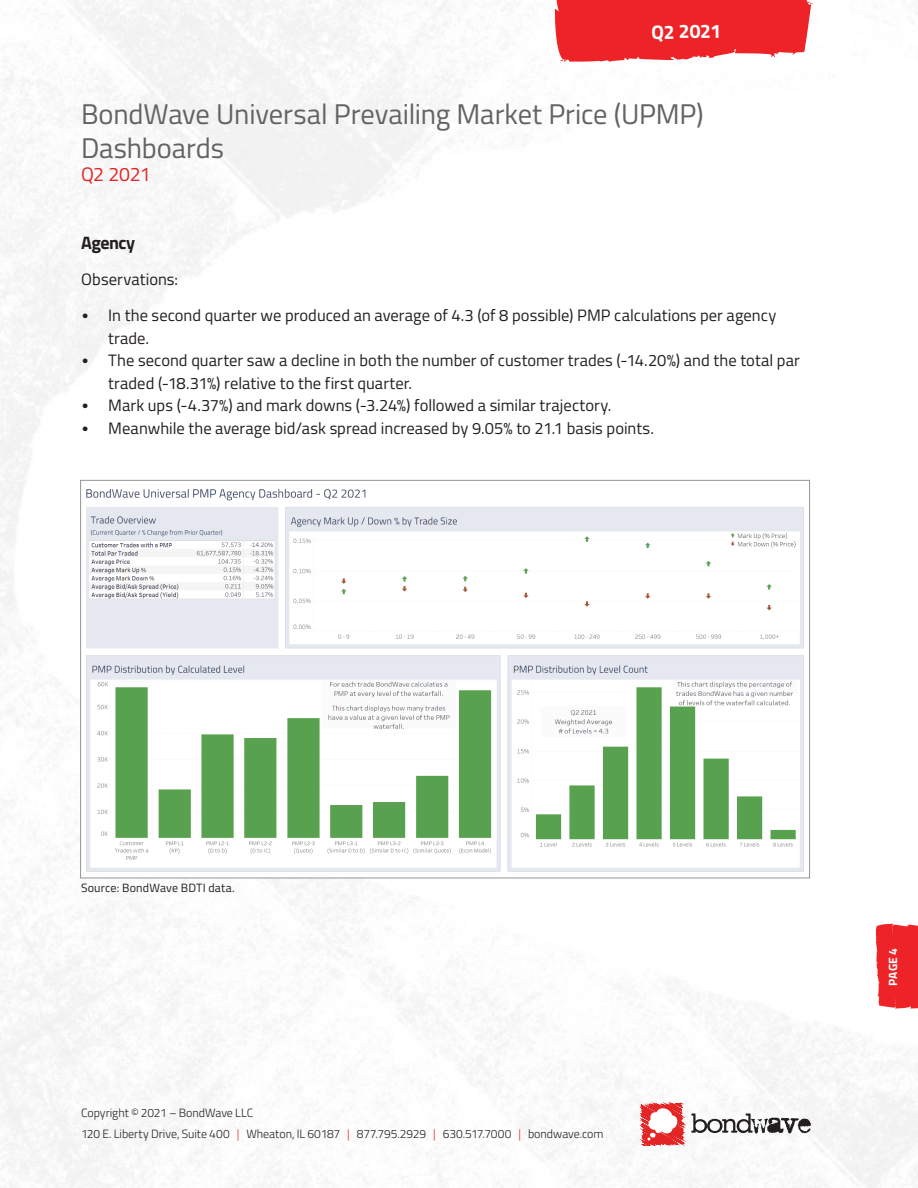
<style>
.page{position:relative;width:918px;height:1188px;background:#fff}
.page>*{position:absolute;margin:0;border:0;box-sizing:border-box;transform-origin:0 0}
.Subsequent_Page_Titl{font:28.5px/34.2px "Titillium Web";letter-spacing:-.005em;color:#636366}
.t1{font:700 19.5px "Titillium Web";color:#fff}
.Subsequent_Page_Subt{font:19.5px "Titillium Web";letter-spacing:-.025em;color:#e22525}
.BODY_COPY_TITLES_SUB{font:700 18px "Titillium Web";letter-spacing:-.03em;color:#231f20}
.BODY_COPY_bullet{font:16.5px/22.5px "Titillium Web";color:#231f20}
.BODY_COPY{font:16.5px "Titillium Web";letter-spacing:.005em;color:#231f20}
.SIDE_BAR_BODY{font:300 12px "Titillium Web";letter-spacing:-.005em;color:#231f20}
.Citations{font:12px "Titillium Web";letter-spacing:.015em;color:#231f20}
.t2{font:700 12px "Titillium Web";color:#fff}
.s1{font-family:"Calibri";font-weight:300}
.s2{color:#ee2327}
</style>
<div class="page">
<img style="left:0;top:0;width:918px;height:1188px">
<svg style="left:876px;top:924px;width:42px;height:85px;background:#ef3034"></svg>
<svg style="left:555px;top:0;width:258px;height:62px;background:#ef383c"></svg>
<svg style="left:641px;top:1103px;width:44px;height:43px"></svg>
<svg style="left:691px;top:1114px;width:120px;height:20px"></svg>
<img style="left:82px;top:482px;width:726px;height:394px">
<p class="t1" style="left:651px;top:17px;width:71px;rotate:-1deg">Q2 2021</p>
<p class="Subsequent_Page_Titl" style="left:81px;top:95px;width:624px">BondWave Universal Prevailing Market Price (UPMP)<br>Dashboards</p>
<p class="Subsequent_Page_Subt" style="left:81px;top:160px;width:71px">Q2 2021</p>
<p class="BODY_COPY_TITLES_SUB" style="left:81px;top:229px;width:55px">Agency</p>
<p class="BODY_COPY" style="left:81px;top:268px;width:98px">Observations:</p>
<p class="BODY_COPY_bullet" style="left:108px;top:304px;width:670px;text-indent:-27px"><span class="s1">•</span> In the second quarter we produced an average of 4.3 (of 8 possible) PMP calculations per agency trade.</p>
<p class="BODY_COPY_bullet" style="left:108px;top:349px;width:693px;text-indent:-27px"><span class="s1">•</span> The second quarter saw a decline in both the number of customer trades (-14.20%) and the total par traded (-18.31%) relative to the first quarter.</p>
<p class="BODY_COPY_bullet" style="left:81px;top:394px;width:532px"><span class="s1">•</span> Mark ups (-4.37%) and mark downs (-3.24%) followed a similar trajectory.</p>
<p class="BODY_COPY_bullet" style="left:81px;top:416px;width:574px"><span class="s1">•</span> Meanwhile the average bid/ask spread increased by 9.05% to 21.1 basis points.</p>
<p class="Citations" style="left:81px;top:879px;width:155px">Source: BondWave BDTI data.</p>
<p class="SIDE_BAR_BODY" style="left:81px;top:1104px;width:174px">Copyright © 2021 – BondWave LLC</p>
<p class="SIDE_BAR_BODY" style="left:81px;top:1125px;width:524px">120 E. Liberty Drive, Suite 400 <span class="s2">|</span> Wheaton, IL 60187 <span class="s2">|</span> 877.795.2929 <span class="s2">|</span> 630.517.7000 <span class="s2">|</span> bondwave.com</p>
<p class="t2" style="left:884px;top:986px;width:39px;rotate:-90deg">PAGE 4</p>
</div>
